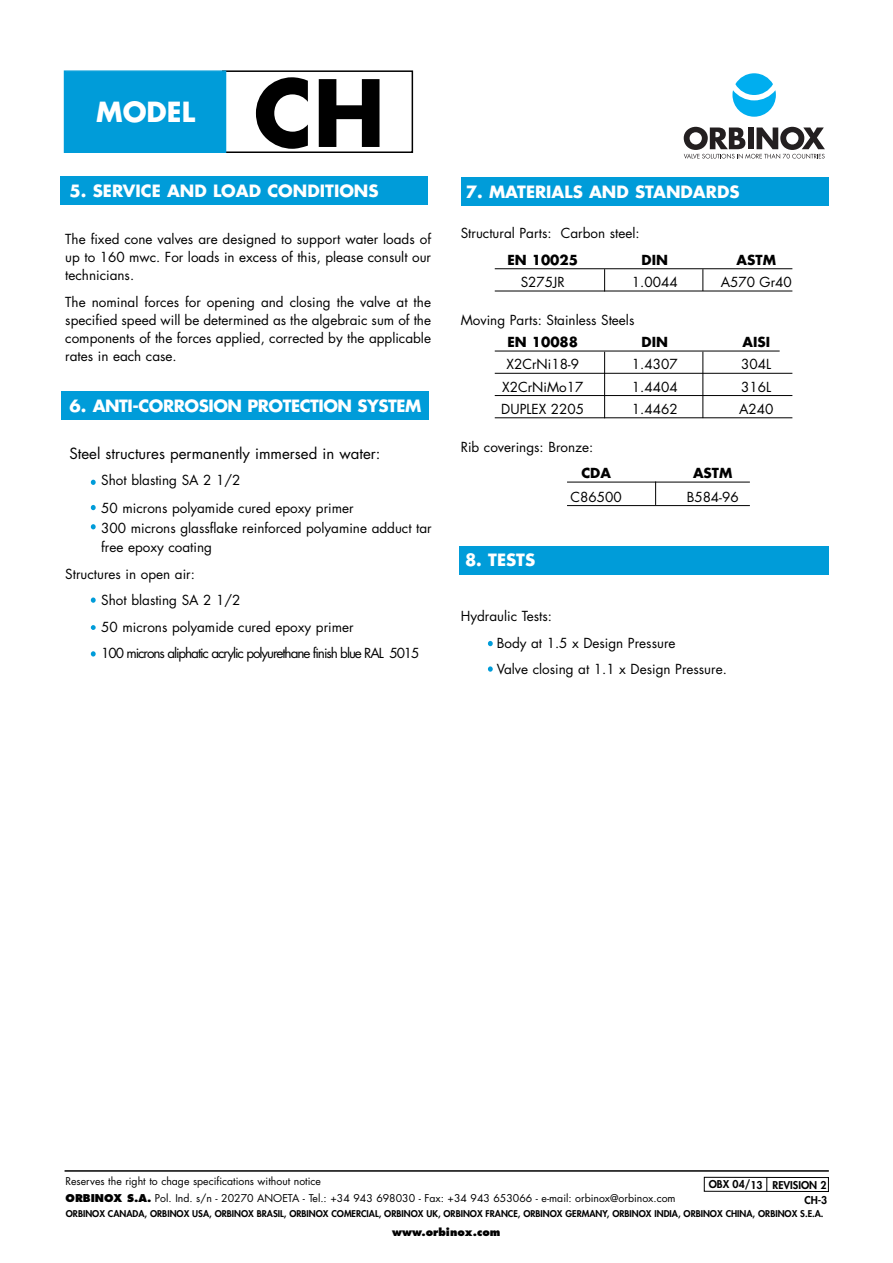
<style>
.page{position:relative;width:893px;height:1263px;background:#fff}
.page>*{position:absolute;margin:0;border:0;box-sizing:border-box;transform-origin:0 0}
.t1{font:700 90px "Futura";color:#000}
.t2{font:700 27px "Futura";color:#fff}
.t3{font:700 16.5px "Futura";color:#fff}
.t4{font:700 16.5px "Futura";letter-spacing:-.03em;color:#fff}
.t5{font:15px "Futura";color:#000}
.t6{font:13.5px/18px "Futura";color:#000}
.t7{font:700 13.5px "Futura";color:#000}
.t8{font:10.5px/16.5px "Futura";color:#000}
.t9{font:800 10.5px/15.1px "Futura";color:#000;text-align:right}
.t10{font:800 10.5px "Futura";color:#000}
.t11{font:800 9.15px "Futura";color:#000}
.s1{font-weight:800}
</style>
<div class="page">
<div style="left:704px;top:1177px;width:125px;height:15px;border:1px solid #000"></div>
<svg style="left:766px;top:1177px;width:1px;height:14px"></svg>
<div style="left:61px;top:177px;width:367px;height:28px;background:#009cd9"></div>
<div style="left:460px;top:546px;width:369px;height:28px;background:#009cd9"></div>
<div style="left:461px;top:177px;width:368px;height:28px;background:#009cd9"></div>
<div style="left:61px;top:391px;width:368px;height:28px;background:#009cd9"></div>
<div style="left:735px;top:73px;width:38px;height:22px;background:#00aeef;border-radius:50%"></div>
<svg style="left:732px;top:90px;width:44px;height:27px"></svg>
<svg style="left:684px;top:127px;width:141px;height:32px"></svg>
<hr style="left:495px;top:268px;width:297px;height:1px;background:#000">
<hr style="left:495px;top:291px;width:297px;height:1px;background:#000">
<hr style="left:495px;top:351px;width:285px;height:1px;background:#000">
<hr style="left:495px;top:373px;width:297px;height:1px;background:#000">
<hr style="left:495px;top:395px;width:297px;height:1px;background:#000">
<hr style="left:495px;top:417px;width:297px;height:1px;background:#000">
<hr style="left:567px;top:482px;width:183px;height:1px;background:#000">
<hr style="left:567px;top:505px;width:183px;height:1px;background:#000">
<svg style="left:91px;top:480px;width:5px;height:5px"></svg>
<svg style="left:91px;top:505px;width:5px;height:5px"></svg>
<svg style="left:91px;top:524px;width:5px;height:5px"></svg>
<svg style="left:91px;top:597px;width:5px;height:6px"></svg>
<svg style="left:91px;top:625px;width:5px;height:5px"></svg>
<svg style="left:91px;top:651px;width:5px;height:5px"></svg>
<svg style="left:604px;top:269px;width:1px;height:22px"></svg>
<svg style="left:655px;top:481px;width:1px;height:24px"></svg>
<svg style="left:702px;top:269px;width:1px;height:22px"></svg>
<hr style="left:604px;top:352px;width:1px;height:66px;background:#000">
<hr style="left:702px;top:352px;width:1px;height:66px;background:#000">
<svg style="left:488px;top:641px;width:5px;height:5px"></svg>
<svg style="left:488px;top:666px;width:5px;height:6px"></svg>
<hr style="left:65px;top:1170px;width:764px;height:2px;background:#000">
<div style="left:222px;top:70px;width:191px;height:83px;border:2px solid #000"></div>
<div style="left:65px;top:72px;width:160px;height:79px;background:#009cd9"></div>
<div style="left:64px;top:70px;width:162px;height:83px;border:2px solid #009cd9"></div>
<h2 class="t2" style="left:96px;top:100px;width:101px">MODEL</h2>
<h1 class="t1" style="left:254px;top:72px;width:133px">CH</h1>
<p class="t3" style="left:70px;top:184px;width:311px">5. SERVICE AND LOAD CONDITIONS</p>
<p class="t3" style="left:466px;top:185px;width:275px">7. MATERIALS AND STANDARDS</p>
<p class="t6" style="left:65px;top:231px;width:367px;text-align:justify">The fixed cone valves are designed to support water loads of up to 160 mwc. For loads in excess of this, please consult our technicians.</p>
<p class="t6" style="left:65px;top:294px;width:367px;text-align:justify">The nominal forces for opening and closing the valve at the specified speed will be determined as the algebraic sum of the components of the forces applied, corrected by the applicable rates in each case.</p>
<p class="t4" style="left:70px;top:399px;width:353px">6. ANTI-CORROSION PROTECTION SYSTEM</p>
<p class="t5" style="left:70px;top:446px;width:312px">Steel structures permanently immersed in water:</p>
<p class="t6" style="left:101px;top:467px;width:254px;line-height:28px">Shot blasting SA 2 1/2<br>50 microns polyamide cured epoxy primer</p>
<p class="t6" style="left:101px;top:519px;width:332px;line-height:19.5px">300 microns glassflake reinforced polyamine adduct tar free epoxy coating</p>
<p class="t6" style="left:101px;top:561px;width:320px;line-height:26.5px;text-indent:-36px">Structures in open air:<br>Shot blasting SA 2 1/2<br>50 microns polyamide cured epoxy primer<br>100 microns aliphatic acrylic polyurethane finish blue RAL 5015</p>
<p class="t6" style="left:461px;top:225px;width:180px">Structural Parts: Carbon steel:</p>
<p class="t7" style="left:507px;top:254px;width:72px">EN 10025</p>
<p class="t7" style="left:642px;top:254px;width:28px">DIN</p>
<p class="t7" style="left:737px;top:254px;width:41px">ASTM</p>
<p class="t6" style="left:521px;top:274px;width:46px">S275JR</p>
<p class="t6" style="left:632px;top:274px;width:47px">1.0044</p>
<p class="t6" style="left:721px;top:274px;width:73px">A570 Gr40</p>
<p class="t6" style="left:461px;top:312px;width:175px">Moving Parts: Stainless Steels</p>
<p class="t7" style="left:507px;top:336px;width:72px">EN 10088</p>
<p class="t7" style="left:642px;top:336px;width:28px">DIN</p>
<p class="t7" style="left:742px;top:336px;width:29px">AISI</p>
<p class="t6" style="left:506px;top:357px;width:74px">X2CrNi18-9</p>
<p class="t6" style="left:632px;top:357px;width:47px">1.4307</p>
<p class="t6" style="left:741px;top:357px;width:32px">304L</p>
<p class="t6" style="left:502px;top:379px;width:83px">X2CrNiMo17</p>
<p class="t6" style="left:632px;top:379px;width:47px">1.4404</p>
<p class="t6" style="left:741px;top:379px;width:32px">316L</p>
<p class="t6" style="left:501px;top:401px;width:84px">DUPLEX 2205</p>
<p class="t6" style="left:632px;top:401px;width:47px">1.4462</p>
<p class="t6" style="left:739px;top:401px;width:36px">A240</p>
<p class="t6" style="left:461px;top:439px;width:134px">Rib coverings: Bronze:</p>
<p class="t7" style="left:581px;top:467px;width:31px">CDA</p>
<p class="t7" style="left:693px;top:467px;width:41px">ASTM</p>
<p class="t6" style="left:570px;top:489px;width:53px">C86500</p>
<p class="t6" style="left:687px;top:489px;width:54px">B584-96</p>
<p class="t3" style="left:465px;top:552px;width:72px">8. TESTS</p>
<p class="t6" style="left:497px;top:604px;width:232px;line-height:26.5px;text-indent:-36px">Hydraulic Tests:<br>Body at 1.5 x Design Pressure<br>Valve closing at 1.1 x Design Pressure.</p>
<p class="t8" style="left:66px;top:1174px;width:612px">Reserves the right to chage specifications without notice<br><span class="s1">ORBINOX S.A.</span> Pol. Ind. s/n - 20270 ANOETA - Tel.: +34 943 698030 - Fax: +34 943 653066 - e-mail: orbinox@orbinox.com</p>
<p class="t11" style="left:66px;top:1210px;width:759px">ORBINOX CANADA, ORBINOX USA, ORBINOX BRASIL, ORBINOX COMERCIAL, ORBINOX UK, ORBINOX FRANCE, ORBINOX GERMANY, ORBINOX INDIA, ORBINOX CHINA, ORBINOX S.E.A.</p>
<p class="t10" style="left:392px;top:1227px;width:110px">www.orbinox.com</p>
<p class="t9" style="left:709px;top:1178px;width:120px">OBX 04/13 REVISION 2<br>CH-3</p>
</div>
